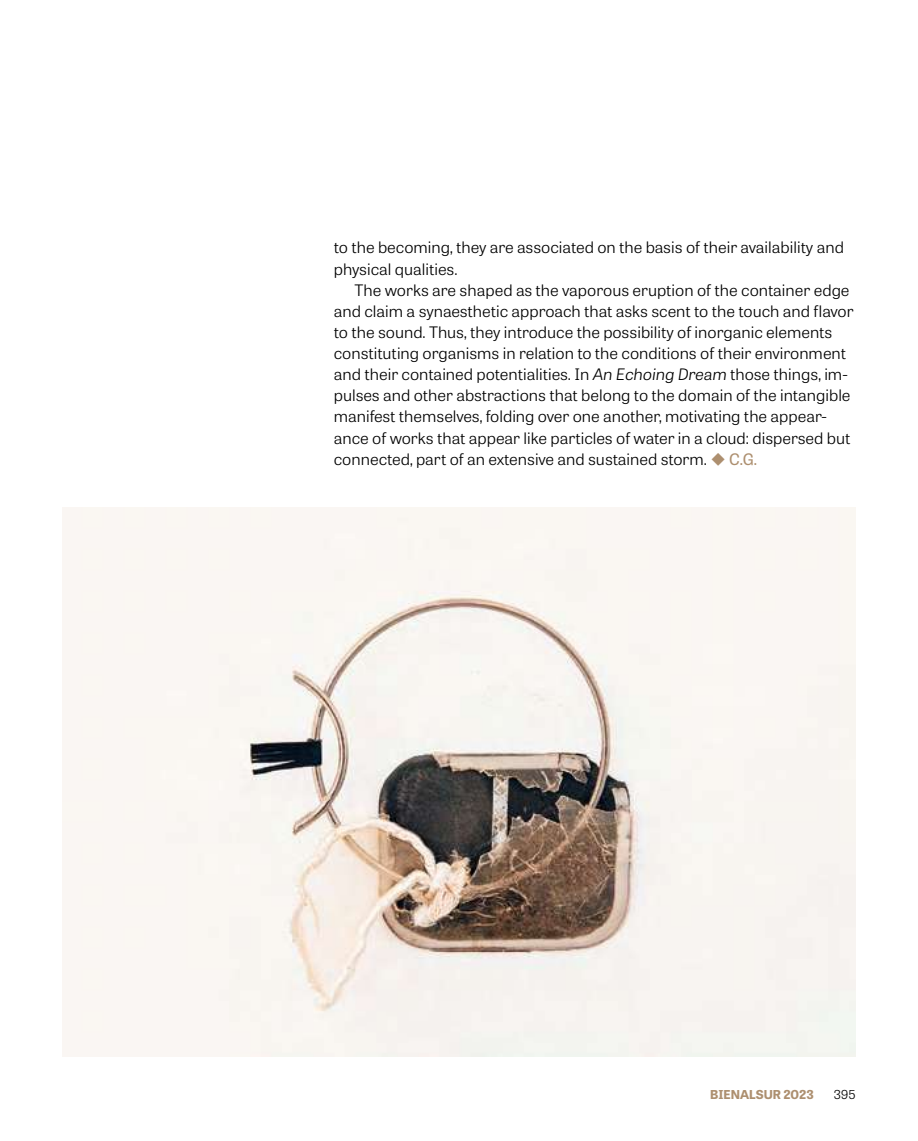
<style>
.page{position:relative;width:918px;height:1141px;background:#fff}
.page>*{position:absolute;margin:0;border:0;box-sizing:border-box;transform-origin:0 0}
.t1{font:300 15.75px/21.2px "Tablet Gothic Wide";color:#000}
.t2{font:700 12.25px "Tablet Gothic Wide";color:#ad8f6f}
.t3{font:300 12.25px "Tablet Gothic Wide";color:#000}
.s1{font-style:italic}
.s2{color:#ad8f6f}
.s3{font-weight:400;color:#ad8f6f}
</style>
<div class="page">
<img style="left:63px;top:507px;width:792px;height:549px">
<p class="t1" style="left:334px;top:236px;width:512px">to the becoming, they are associated on the basis of their availability and physical qualities.</p>
<p class="t1" style="left:334px;top:279px;width:521px;text-indent:21px">The works are shaped as the vaporous eruption of the container edge and claim a synaesthetic approach that asks scent to the touch and flavor to the sound. Thus, they introduce the possibility of inorganic elements constituting organisms in relation to the conditions of their environment and their contained potentialities. In <span class="s1">An Echoing Dream</span> those things, im&shy;pulses and other abstractions that belong to the domain of the intangible manifest themselves, folding over one another, motivating the appear&shy;ance of works that appear like particles of water in a cloud: dispersed but connected, part of an extensive and sustained storm. <span class="s2">◆</span> <span class="s3">C.G.</span></p>
<p class="t2" style="left:710px;top:1085px;width:105px">BIENALSUR 2023</p>
<p class="t3" style="left:834px;top:1086px;width:23px">395</p>
</div>
